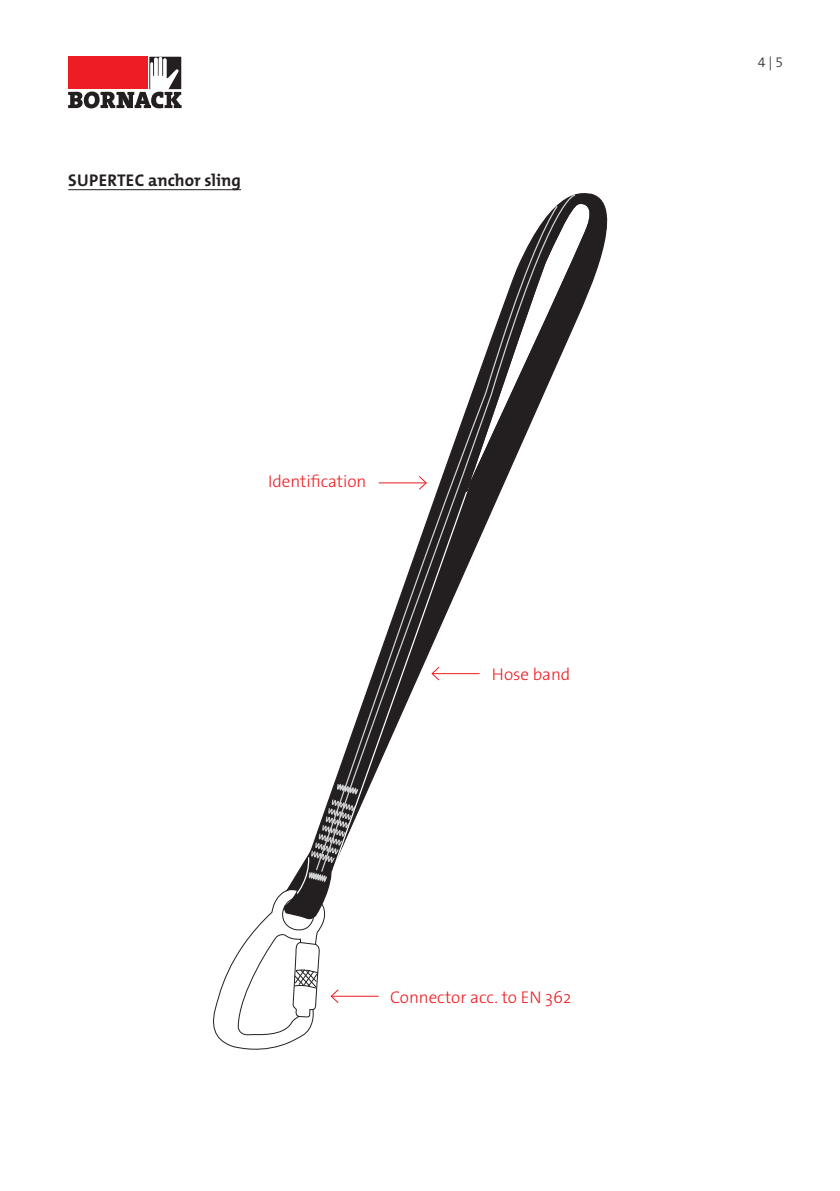
<style>
.page{position:relative;width:840px;height:1191px;background:#fff}
.page>*{position:absolute;margin:0;border:0;box-sizing:border-box;transform-origin:0 0}
.t1{font:17px "The Sans LP3 Lig";color:#ee1d23}
.t2{font:700 17px "The Mix E2 s";color:#231f20}
.t3{font:14px "The Sans LP3 Lig";color:#231f20}
</style>
<div class="page">
<svg style="left:68px;top:57px;width:113px;height:51px"></svg>
<hr style="left:68px;top:189px;width:173px;height:1px;background:#231f20">
<svg style="left:372px;top:201px;width:236px;height:796px"></svg>
<svg style="left:359px;top:201px;width:110px;height:655px"></svg>
<svg style="left:359px;top:201px;width:65px;height:608px"></svg>
<svg style="left:163px;top:189px;width:244px;height:618px"></svg>
<svg style="left:163px;top:719px;width:196px;height:331px"></svg>
<svg style="left:303px;top:310px;width:54px;height:87px"></svg>
<p class="t2" style="left:68px;top:169px;width:174px">SUPERTEC anchor sling</p>
<p class="t1" style="left:268px;top:470px;width:100px">Identification</p>
<p class="t1" style="left:491px;top:664px;width:80px">Hose band</p>
<p class="t1" style="left:390px;top:986px;width:183px">Connector acc. to EN 362</p>
<p class="t3" style="left:757px;top:53px;width:27px">4 | 5</p>
</div>
